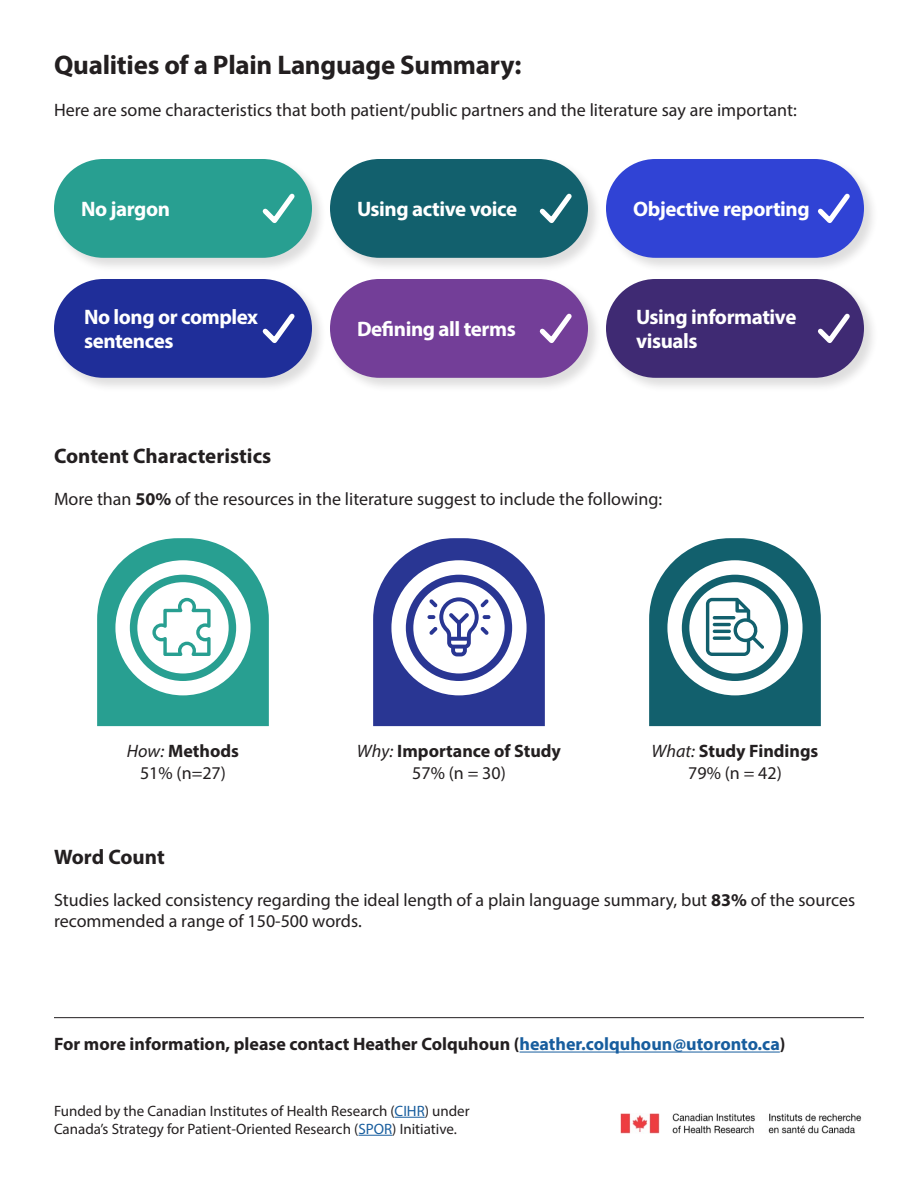
<style>
.page{position:relative;width:918px;height:1188px;background:#fff}
.page>*{position:absolute;margin:0;border:0;box-sizing:border-box;transform-origin:0 0}
.t1{font:700 27px "Myriad Pro";letter-spacing:-.01em;color:#231f20}
.t2{font:700 21px/24px "Myriad Pro";letter-spacing:-.02em;color:#fff}
.t3{font:700 21px "Myriad Pro";color:#231f20}
.t4{font:18px/21.6px "Myriad Pro";color:#231f20}
.t5{font:700 18px "Myriad Pro";color:#231f20}
.t6{font:15px/18px "Myriad Pro";color:#231f20}
.s1{font-weight:700}
.s2{font-weight:400;font-style:italic}
.s3{color:#175d9e}
</style>
<div class="page">
<div style="left:52px;top:158px;width:275px;height:115px;background:#231f20;opacity:.15"></div>
<div style="left:54px;top:159px;width:258px;height:99px;background:#289f91;border-radius:49px"></div>
<svg style="left:262px;top:193px;width:33px;height:30px"></svg>
<div style="left:328px;top:158px;width:275px;height:115px;background:#231f20;opacity:.15"></div>
<div style="left:330px;top:159px;width:258px;height:99px;background:#12606d;border-radius:49px"></div>
<svg style="left:539px;top:193px;width:33px;height:30px"></svg>
<div style="left:604px;top:158px;width:275px;height:115px;background:#231f20;opacity:.15"></div>
<div style="left:606px;top:159px;width:258px;height:99px;background:#3043d5;border-radius:49px"></div>
<svg style="left:817px;top:193px;width:33px;height:30px"></svg>
<div style="left:52px;top:278px;width:275px;height:115px;background:#231f20;opacity:.15"></div>
<div style="left:54px;top:279px;width:258px;height:99px;background:#1f2e99;border-radius:49px"></div>
<svg style="left:262px;top:313px;width:33px;height:30px"></svg>
<div style="left:328px;top:278px;width:275px;height:115px;background:#231f20;opacity:.15"></div>
<div style="left:330px;top:279px;width:258px;height:99px;background:#733e98;border-radius:49px"></div>
<svg style="left:539px;top:313px;width:33px;height:30px"></svg>
<div style="left:604px;top:278px;width:275px;height:115px;background:#231f20;opacity:.15"></div>
<div style="left:606px;top:279px;width:258px;height:99px;background:#3f2a73;border-radius:49px"></div>
<svg style="left:817px;top:313px;width:33px;height:30px"></svg>
<svg style="left:97px;top:538px;width:172px;height:188px"></svg>
<svg style="left:373px;top:538px;width:172px;height:188px"></svg>
<svg style="left:649px;top:538px;width:172px;height:188px"></svg>
<hr style="left:520px;top:1052px;width:260px;height:1px;background:#175d9e">
<hr style="left:54px;top:1017px;width:810px;height:1px;background:#231f20">
<hr style="left:395px;top:1117px;width:30px;height:1px;background:#175d9e">
<hr style="left:358px;top:1135px;width:34px;height:1px;background:#175d9e">
<img style="left:620px;top:1114px;width:242px;height:20px">
<p class="t1" style="left:54px;top:48px;width:469px">Qualities of a Plain Language Summary:</p>
<p class="t4" style="left:54px;top:99px;width:744px">Here are some characteristics that both patient/public partners and the literature say are important:</p>
<p class="t2" style="left:81px;top:197px;width:91px">No jargon</p>
<p class="t2" style="left:357px;top:197px;width:162px">Using active voice</p>
<p class="t2" style="left:633px;top:197px;width:178px">Objective reporting</p>
<p class="t2" style="left:84px;top:305px;width:176px">No long or complex sentences</p>
<p class="t2" style="left:357px;top:317px;width:160px">Defining all terms</p>
<p class="t2" style="left:636px;top:305px;width:162px">Using informative visuals</p>
<p class="t3" style="left:54px;top:443px;width:219px">Content Characteristics</p>
<p class="t4" style="left:54px;top:488px;width:610px">More than <span class="s1">50%</span> of the resources in the literature suggest to include the following:</p>
<p class="t5" style="left:127px;top:739px;width:114px"><span class="s2">How:</span> Methods</p>
<p class="t4" style="left:140px;top:761px;width:87px">51% (n=27)</p>
<p class="t5" style="left:357px;top:739px;width:206px"><span class="s2">Why:</span> Importance of Study</p>
<p class="t4" style="left:412px;top:761px;width:95px">57% (n = 30)</p>
<p class="t5" style="left:652px;top:739px;width:168px"><span class="s2">What:</span> Study Findings</p>
<p class="t4" style="left:688px;top:761px;width:95px">79% (n = 42)</p>
<p class="t3" style="left:54px;top:843px;width:112px">Word Count</p>
<p class="t4" style="left:54px;top:889px;width:803px">Studies lacked consistency regarding the ideal length of a plain language summary, but <span class="s1">83%</span> of the sources recommended a range of 150-500 words.</p>
<p class="t5" style="left:54px;top:1032px;width:733px">For more information, please contact Heather Colquhoun (<span class="s3">heather.colquhoun@utoronto.ca</span>)</p>
<p class="t6" style="left:54px;top:1101px;width:417px">Funded by the Canadian Institutes of Health Research (<span class="s3">CIHR</span>) under<br>Canada’s Strategy for Patient-Oriented Research (<span class="s3">SPOR</span>) Initiative.</p>
</div>
